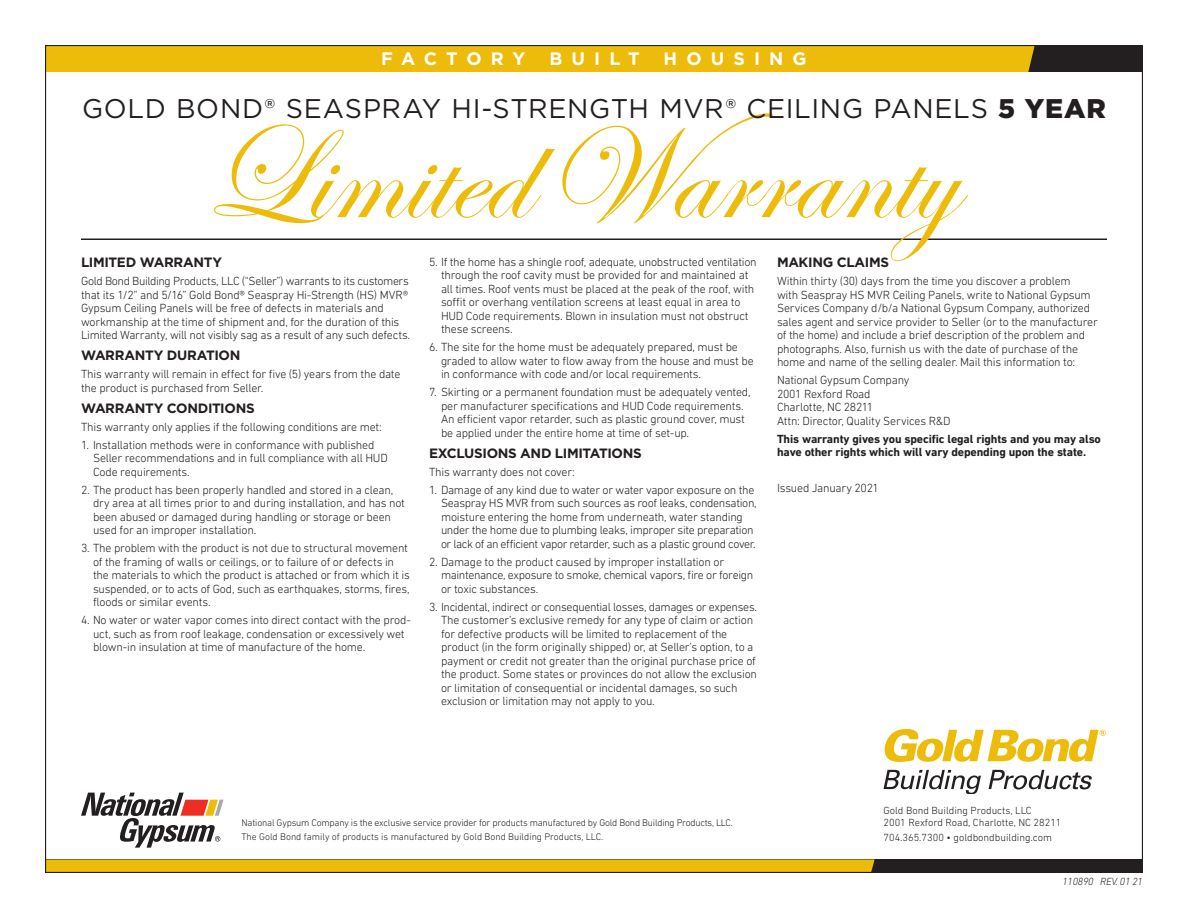
<style>
.page{position:relative;width:1188px;height:918px;background:#fff}
.page>*{position:absolute;margin:0;border:0;box-sizing:border-box;transform-origin:0 0}
.t1{font:136.5px "Edwardian Script ITC";color:#edbc0a}
._01_Subheads_9_10{font:27px "Gotham";letter-spacing:.025em;color:#231f20}
._01_Subheads_9_10-2{font:700 18px "Gotham";letter-spacing:.505em;color:#fff}
._01_Subheads_9_10-3{font:700 18px "Gotham";letter-spacing:.48em;color:#fff}
._01_Subheads_9_10-4{font:700 13.5px "Gotham";letter-spacing:-.025em;color:#231f20}
._03_Bullet_Text{font:300 12px/13.5px "DIN Next LT Pro";letter-spacing:-.02em;color:#231f20}
._02_Text___8_9{font:300 12px/13.5px "DIN Next LT Pro";letter-spacing:-.02em;color:#231f20}
._02_Text___8_9-2{font:700 12px/13.5px "DIN Next LT Pro";letter-spacing:-.01em;color:#231f20}
.t2{font:300 10.5px/12px "DIN Next LT Pro";color:#231f20}
.t3{font:italic 300 10.5px "DIN Next LT Pro";letter-spacing:-.02em;color:#231f20}
.t4{font:300 9.75px "DIN Next LT Pro";letter-spacing:-.02em;color:#231f20}
.t5{font:300 9.75px "DIN Next LT Pro";color:#231f20}
.s1{font-weight:900}
</style>
<div class="page">
<svg style="left:45px;top:860px;width:1098px;height:13px;background:#3f351c"></svg>
<div style="left:47px;top:860px;width:828px;height:11px;background:#edbc0a"></div>
<svg style="left:45px;top:45px;width:1098px;height:27px;background:#473b1b"></svg>
<div style="left:47px;top:47px;width:988px;height:25px;background:#edbc0a"></div>
<hr style="left:81px;top:238px;width:1026px;height:2px;background:#231f20">
<svg style="left:81px;top:793px;width:143px;height:55px"></svg>
<svg style="left:884px;top:729px;width:222px;height:33px"></svg>
<svg style="left:884px;top:770px;width:97px;height:24px"></svg>
<svg style="left:989px;top:770px;width:103px;height:20px"></svg>
<p class="_01_Subheads_9_10-3" style="left:381px;top:48px;width:146px">FACTORY</p>
<p class="_01_Subheads_9_10-2" style="left:549px;top:48px;width:92px">BUILT</p>
<p class="_01_Subheads_9_10-2" style="left:664px;top:48px;width:145px">HOUSING</p>
<p class="_01_Subheads_9_10" style="left:82px;top:92px;width:1025px">GOLD BOND® SEASPRAY HI-STRENGTH MVR® CEILING PANELS <span class="s1">5 YEAR</span></p>
<p class="t1" style="left:202px;top:100px;width:755px">Limited Warranty</p>
<p class="_03_Bullet_Text" style="left:441px;top:255px;width:317px;text-indent:-12px">5. If the home has a shingle roof, adequate, unobstructed ventilation through the roof cavity must be provided for and maintained at all times. Roof vents must be placed at the peak of the roof, with soffit or overhang ventilation screens at least equal in area to HUD Code requirements. Blown in insulation must not obstruct these screens.</p>
<p class="_03_Bullet_Text" style="left:441px;top:340px;width:314px;text-indent:-12px">6. The site for the home must be adequately prepared, must be graded to allow water to flow away from the house and must be in conformance with code and/or local requirements.</p>
<p class="_03_Bullet_Text" style="left:441px;top:385px;width:311px;text-indent:-12px">7. Skirting or a permanent foundation must be adequately vented, per manufacturer specifications and HUD Code requirements.<br>An efficient vapor retarder, such as plastic ground cover, must be applied under the entire home at time of set-up.</p>
<p class="_01_Subheads_9_10-4" style="left:429px;top:445px;width:214px">EXCLUSIONS AND LIMITATIONS</p>
<p class="_02_Text___8_9" style="left:429px;top:465px;width:147px">This warranty does not cover:</p>
<p class="_03_Bullet_Text" style="left:441px;top:483px;width:317px;text-indent:-12px">1. Damage of any kind due to water or water vapor exposure on the Seaspray HS MVR from such sources as roof leaks, condensation, moisture entering the home from underneath, water standing under the home due to plumbing leaks, improper site preparation or lack of an efficient vapor retarder, such as a plastic ground cover.</p>
<p class="_03_Bullet_Text" style="left:441px;top:555px;width:314px;text-indent:-12px">2. Damage to the product caused by improper installation or maintenance, exposure to smoke, chemical vapors, fire or foreign or toxic substances.</p>
<p class="_03_Bullet_Text" style="left:441px;top:600px;width:318px;text-indent:-12px">3. Incidental, indirect or consequential losses, damages or expenses.<br>The customer’s exclusive remedy for any type of claim or action for defective products will be limited to replacement of the product (in the form originally shipped) or, at Seller’s option, to a payment or credit not greater than the original purchase price of the product. Some states or provinces do not allow the exclusion or limitation of consequential or incidental damages, so such exclusion or limitation may not apply to you.</p>
<p class="_01_Subheads_9_10-4" style="left:777px;top:254px;width:114px">MAKING CLAIMS</p>
<p class="_02_Text___8_9" style="left:777px;top:274px;width:322px">Within thirty (30) days from the time you discover a problem<br>with Seaspray HS MVR Ceiling Panels, write to National Gypsum Services Company d/b/a National Gypsum Company, authorized sales agent and service provider to Seller (or to the manufacturer of the home) and include a brief description of the problem and photographs. Also, furnish us with the date of purchase of the home and name of the selling dealer. Mail this information to:</p>
<p class="_02_Text___8_9" style="left:777px;top:373px;width:175px">National Gypsum Company<br>2001 Rexford Road<br>Charlotte, NC 28211<br>Attn: Director, Quality Services R&amp;D</p>
<p class="_02_Text___8_9-2" style="left:777px;top:432px;width:326px">This warranty gives you specific legal rights and you may also have other rights which will vary depending upon the state.</p>
<p class="_02_Text___8_9" style="left:777px;top:481px;width:103px">Issued January 2021</p>
<p class="_01_Subheads_9_10-4" style="left:81px;top:254px;width:143px">LIMITED WARRANTY</p>
<p class="_02_Text___8_9" style="left:81px;top:274px;width:331px">Gold Bond Building Products, LLC (“Seller”) warrants to its customers that its 1/2” and 5/16” Gold Bond® Seaspray Hi-Strength (HS) MVR® Gypsum Ceiling Panels will be free of defects in materials and workmanship at the time of shipment and, for the duration of this Limited Warranty, will not visibly sag as a result of any such defects.</p>
<p class="_01_Subheads_9_10-4" style="left:81px;top:347px;width:161px">WARRANTY DURATION</p>
<p class="_02_Text___8_9" style="left:81px;top:367px;width:321px">This warranty will remain in effect for five (5) years from the date the product is purchased from Seller.</p>
<p class="_01_Subheads_9_10-4" style="left:81px;top:400px;width:175px">WARRANTY CONDITIONS</p>
<p class="_02_Text___8_9" style="left:81px;top:420px;width:302px">This warranty only applies if the following conditions are met:</p>
<p class="_03_Bullet_Text" style="left:93px;top:438px;width:296px;text-indent:-12px">1. Installation methods were in conformance with published<br>Seller recommendations and in full compliance with all HUD<br>Code requirements.</p>
<p class="_03_Bullet_Text" style="left:93px;top:483px;width:314px;text-indent:-12px">2. The product has been properly handled and stored in a clean, dry area at all times prior to and during installation, and has not been abused or damaged during handling or storage or been used for an improper installation.</p>
<p class="_03_Bullet_Text" style="left:93px;top:541px;width:318px;text-indent:-12px">3. The problem with the product is not due to structural movement of the framing of walls or ceilings, or to failure of or defects in the materials to which the product is attached or from which it is suspended, or to acts of God, such as earthquakes, storms, fires, floods or similar events.</p>
<p class="_03_Bullet_Text" style="left:93px;top:613px;width:319px;text-indent:-12px">4. No water or water vapor comes into direct contact with the prod&shy;uct, such as from roof leakage, condensation or excessively wet blown-in insulation at time of manufacture of the home.</p>
<p class="t4" style="left:242px;top:817px;width:493px">National Gypsum Company is the exclusive service provider for products manufactured by Gold Bond Building Products, LLC.</p>
<p class="t5" style="left:242px;top:831px;width:363px">The Gold Bond family of products is manufactured by Gold Bond Building Products, LLC.</p>
<p class="t2" style="left:884px;top:804px;width:180px">Gold Bond Building Products, LLC<br>2001 Rexford Road, Charlotte, NC 28211</p>
<p class="t2" style="left:884px;top:831px;width:170px">704.365.7300 • goldbondbuilding.com</p>
<p class="t3" style="left:1062px;top:876px;width:82px">110890 REV. 01 21</p>
</div>
